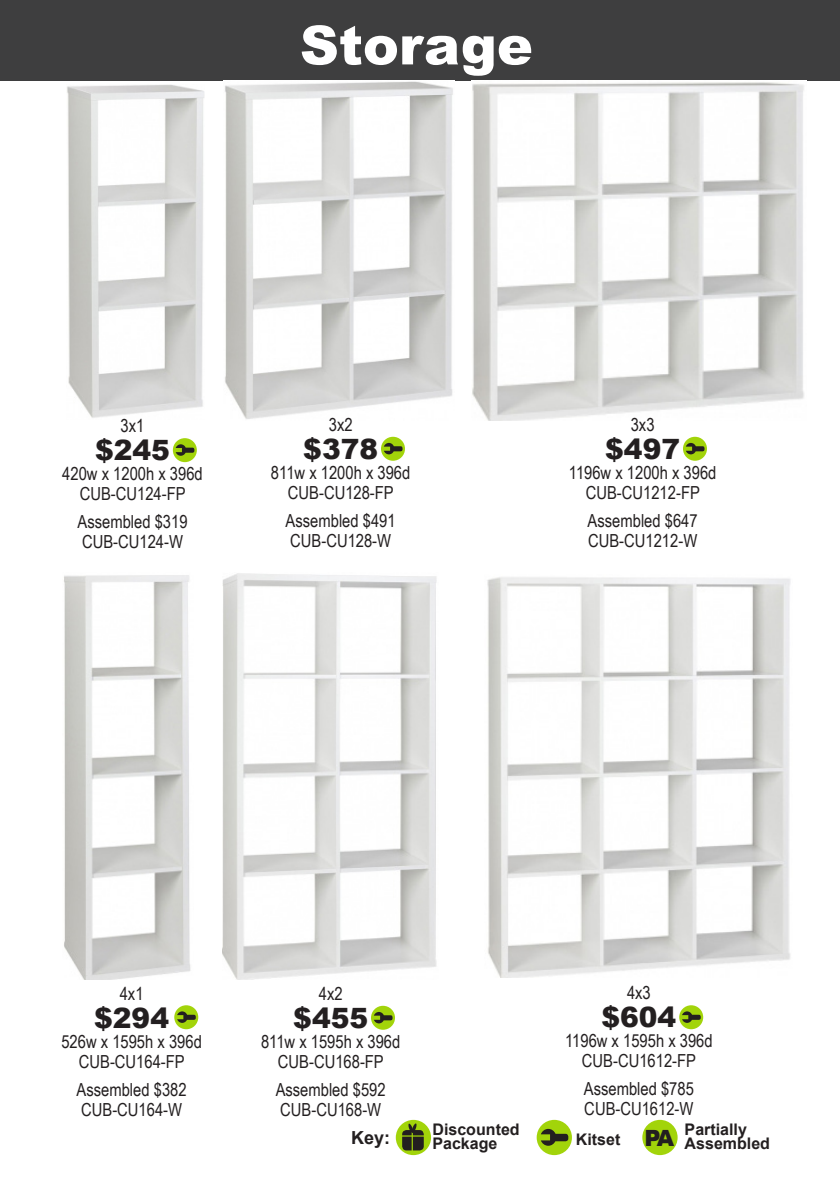
<style>
.page{position:relative;width:840px;height:1191px;background:#fff}
.page>*{position:absolute;margin:0;border:0;box-sizing:border-box;transform-origin:0 0}
.t1{font:900 54px "Arial";color:#fff}
.t2{font:900 28px "Arial";color:#231f20}
.t3{font:900 22.4px "Arial";color:#231f20}
.t4{font:18px "Arial Narrow";color:#231f20}
.t5{font:700 18px "Arial";color:#231f20}
.t6{font:700 16px/14px "Arial";color:#231f20}
</style>
<div class="page">
<div style="left:0;top:0;width:839px;height:81px;background:#3e3e3f"></div>
<img style="left:67px;top:85px;width:137px;height:333px">
<img style="left:225px;top:81px;width:228px;height:338px">
<img style="left:64px;top:575px;width:127px;height:404px">
<img style="left:223px;top:573px;width:214px;height:406px">
<img style="left:472px;top:82px;width:332px;height:338px">
<img style="left:487px;top:577px;width:304px;height:400px">
<svg style="left:173px;top:438px;width:24px;height:24px"></svg>
<svg style="left:172px;top:438px;width:22px;height:25px"></svg>
<svg style="left:381px;top:437px;width:24px;height:24px"></svg>
<svg style="left:381px;top:436px;width:21px;height:25px"></svg>
<svg style="left:682px;top:437px;width:24px;height:24px"></svg>
<svg style="left:682px;top:436px;width:22px;height:25px"></svg>
<svg style="left:371px;top:1005px;width:24px;height:24px"></svg>
<svg style="left:371px;top:1005px;width:21px;height:25px"></svg>
<svg style="left:678px;top:1005px;width:24px;height:24px"></svg>
<svg style="left:678px;top:1005px;width:22px;height:25px"></svg>
<div style="left:536px;top:1119px;width:35px;height:36px;background:#a2d40a;border-radius:50%"></div>
<svg style="left:541px;top:1128px;width:27px;height:17px"></svg>
<div style="left:642px;top:1119px;width:35px;height:36px;background:#a2d40a;border-radius:50%"></div>
<svg style="left:395px;top:1119px;width:36px;height:36px"></svg>
<svg style="left:402px;top:1123px;width:21px;height:27px"></svg>
<div style="left:174px;top:1005px;width:24px;height:24px;background:#a2d40a;border-radius:50%"></div>
<svg style="left:174px;top:1005px;width:22px;height:25px"></svg>
<p class="t1" style="left:300px;top:6px;width:234px">Storage</p>
<p class="t4" style="left:121px;top:412px;width:25px">3x1</p>
<p class="t2" style="left:95px;top:429px;width:76px">$245</p>
<p class="t4" style="left:62px;top:460px;width:142px">420w x 1200h x 396d</p>
<p class="t4" style="left:80px;top:480px;width:107px">CUB-CU124-FP</p>
<p class="t4" style="left:77px;top:508px;width:111px">Assembled $319</p>
<p class="t4" style="left:82px;top:528px;width:102px">CUB-CU124-W</p>
<p class="t4" style="left:328px;top:411px;width:25px">3x2</p>
<p class="t2" style="left:303px;top:428px;width:76px">$378</p>
<p class="t4" style="left:271px;top:459px;width:141px">811w x 1200h x 396d</p>
<p class="t4" style="left:288px;top:479px;width:107px">CUB-CU128-FP</p>
<p class="t4" style="left:285px;top:507px;width:111px">Assembled $491</p>
<p class="t4" style="left:290px;top:527px;width:102px">CUB-CU128-W</p>
<p class="t4" style="left:630px;top:411px;width:25px">3x3</p>
<p class="t2" style="left:605px;top:428px;width:76px">$497</p>
<p class="t4" style="left:568px;top:459px;width:149px">1196w x 1200h x 396d</p>
<p class="t4" style="left:585px;top:479px;width:115px">CUB-CU1212-FP</p>
<p class="t4" style="left:587px;top:507px;width:111px">Assembled $647</p>
<p class="t4" style="left:587px;top:527px;width:111px">CUB-CU1212-W</p>
<p class="t4" style="left:120px;top:980px;width:25px">4x1</p>
<p class="t2" style="left:94px;top:997px;width:76px">$294</p>
<p class="t4" style="left:61px;top:1028px;width:142px">526w x 1595h x 396d</p>
<p class="t4" style="left:79px;top:1048px;width:107px">CUB-CU164-FP</p>
<p class="t4" style="left:77px;top:1076px;width:111px">Assembled $382</p>
<p class="t4" style="left:81px;top:1096px;width:102px">CUB-CU164-W</p>
<p class="t4" style="left:318px;top:980px;width:25px">4x2</p>
<p class="t2" style="left:293px;top:997px;width:76px">$455</p>
<p class="t4" style="left:261px;top:1028px;width:141px">811w x 1595h x 396d</p>
<p class="t4" style="left:278px;top:1048px;width:107px">CUB-CU168-FP</p>
<p class="t4" style="left:275px;top:1076px;width:111px">Assembled $592</p>
<p class="t4" style="left:280px;top:1096px;width:102px">CUB-CU168-W</p>
<p class="t4" style="left:626px;top:979px;width:25px">4x3</p>
<p class="t2" style="left:601px;top:996px;width:76px">$604</p>
<p class="t4" style="left:564px;top:1027px;width:149px">1196w x 1595h x 396d</p>
<p class="t4" style="left:581px;top:1047px;width:115px">CUB-CU1612-FP</p>
<p class="t4" style="left:583px;top:1075px;width:111px">Assembled $785</p>
<p class="t4" style="left:584px;top:1095px;width:111px">CUB-CU1612-W</p>
<p class="t6" style="left:432px;top:1122px;width:89px">Discounted<br>Package</p>
<p class="t6" style="left:575px;top:1132px;width:46px">Kitset</p>
<p class="t3" style="left:644px;top:1121px;width:31px">PA</p>
<p class="t6" style="left:684px;top:1122px;width:64px">Partially</p>
<p class="t5" style="left:351px;top:1125px;width:41px">Key:</p>
<p class="t6" style="left:684px;top:1136px;width:87px">Assembled</p>
</div>
